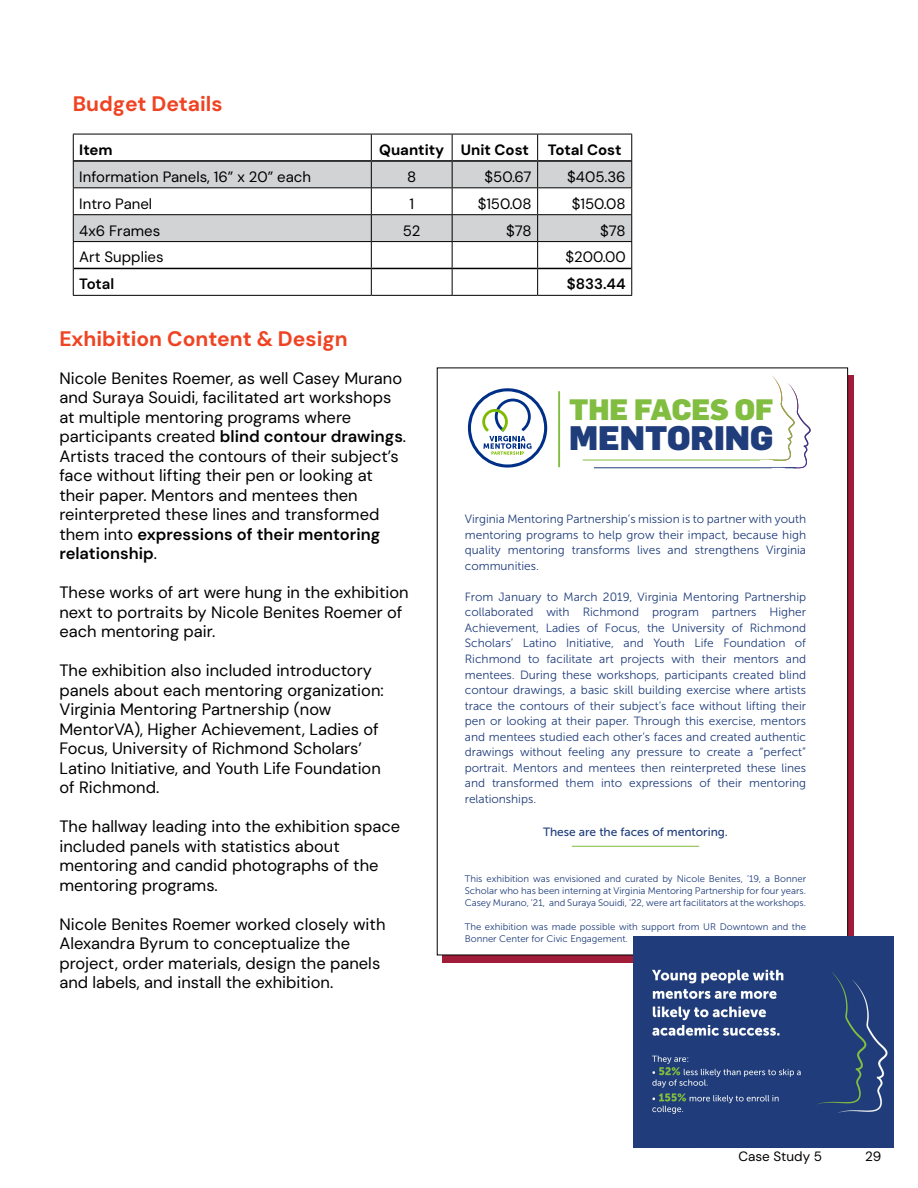
<style>
.page{position:relative;width:918px;height:1188px;background:#fff}
.page>*{position:absolute;margin:0;border:0;box-sizing:border-box;transform-origin:0 0}
.t1{font:900 33.45px "Flama";color:#1f3d7b}
.t2{font:900 28.95px "Flama";color:#81bd41}
.t3{font:700 21px "DM Sans 18 pt";color:#ef4423}
.t4{font:16.5px/19.5px "DM Sans 18 pt";color:#000}
.t5{font:15px "DM Sans 18 pt";color:#000}
.t6{font:700 15px "DM Sans 18 pt";color:#000}
.t7{font:600 15px "DM Sans 18 pt";color:#000}
.t8{font:13.5px "DM Sans 18 pt";color:#000}
.t9{font:12px/15.5px "Museo Sans 300";color:#1f3d7b;text-align:justify}
.t10{font:12px "Museo Sans 500";color:#1f3d7b}
.t11{font:9.6px/12.1px "Museo Sans 300";color:#1f3d7b;text-align:justify}
.s1{font-weight:600}
</style>
<div class="page">
<div style="left:72px;top:134px;width:562px;height:163px;background:#fff;border:2px solid #fff"></div>
<svg style="left:443px;top:375px;width:411px;height:588px;background:#9b1b36"></svg>
<svg style="left:74px;top:162px;width:557px;height:79px;fill:#d1d3d4"></svg>
<hr style="left:73px;top:134px;width:298px;height:1px;background:#000">
<hr style="left:371px;top:134px;width:81px;height:1px;background:#000">
<hr style="left:452px;top:134px;width:86px;height:1px;background:#000">
<hr style="left:538px;top:134px;width:94px;height:1px;background:#000">
<hr style="left:73px;top:187px;width:298px;height:1px;background:#000">
<hr style="left:371px;top:187px;width:81px;height:1px;background:#000">
<hr style="left:452px;top:187px;width:86px;height:1px;background:#000">
<hr style="left:538px;top:187px;width:94px;height:1px;background:#000">
<hr style="left:73px;top:214px;width:298px;height:1px;background:#000">
<hr style="left:371px;top:214px;width:81px;height:1px;background:#000">
<hr style="left:452px;top:214px;width:86px;height:1px;background:#000">
<hr style="left:538px;top:214px;width:94px;height:1px;background:#000">
<hr style="left:73px;top:241px;width:298px;height:1px;background:#000">
<hr style="left:371px;top:241px;width:81px;height:1px;background:#000">
<hr style="left:452px;top:241px;width:86px;height:1px;background:#000">
<hr style="left:538px;top:241px;width:94px;height:1px;background:#000">
<svg style="left:73px;top:134px;width:1px;height:161px"></svg>
<svg style="left:371px;top:134px;width:1px;height:161px"></svg>
<svg style="left:452px;top:134px;width:1px;height:161px"></svg>
<svg style="left:537px;top:134px;width:1px;height:161px"></svg>
<svg style="left:631px;top:134px;width:1px;height:161px"></svg>
<hr style="left:73px;top:295px;width:298px;height:1px;background:#000">
<hr style="left:371px;top:295px;width:81px;height:1px;background:#000">
<hr style="left:452px;top:295px;width:86px;height:1px;background:#000">
<hr style="left:538px;top:295px;width:94px;height:1px;background:#000">
<hr style="left:74px;top:160px;width:297px;height:2px;background:#000">
<hr style="left:371px;top:160px;width:81px;height:2px;background:#000">
<hr style="left:452px;top:160px;width:86px;height:2px;background:#000">
<hr style="left:538px;top:160px;width:93px;height:2px;background:#000">
<hr style="left:74px;top:268px;width:297px;height:1px;background:#000">
<hr style="left:371px;top:268px;width:81px;height:1px;background:#000">
<hr style="left:452px;top:268px;width:86px;height:1px;background:#000">
<hr style="left:538px;top:268px;width:93px;height:1px;background:#000">
<div style="left:437px;top:368px;width:411px;height:587px;background:#fff"></div>
<svg style="left:762px;top:376px;width:49px;height:93px"></svg>
<hr style="left:583px;top:460px;width:202px;height:1px;background:#81bd41">
<hr style="left:594px;top:467px;width:202px;height:1px;background:#1f3d7b">
<hr style="left:760px;top:460px;width:12px;height:4px;background:#fff">
<hr style="left:772px;top:468px;width:13px;height:4px;background:#fff">
<svg style="left:468px;top:388px;width:79px;height:80px"></svg>
<div style="left:471px;top:391px;width:73px;height:73px;background:#fff;border-radius:50%"></div>
<svg style="left:482px;top:399px;width:50px;height:56px"></svg>
<hr style="left:558px;top:391px;width:2px;height:76px;background:#81bd41">
<hr style="left:572px;top:846px;width:127px;height:1px;background:#81bd41">
<img style="left:634px;top:937px;width:260px;height:210px">
<p class="t3" style="left:73px;top:91px;width:151px">Budget Details</p>
<p class="t6" style="left:79px;top:140px;width:35px">Item</p>
<p class="t6" style="left:379px;top:140px;width:151px">Quantity Unit Cost</p>
<p class="t6" style="left:548px;top:140px;width:75px">Total Cost</p>
<p class="t5" style="left:79px;top:167px;width:233px">Information Panels, 16” x 20” each</p>
<p class="t5" style="left:407px;top:167px;width:11px">8</p>
<p class="t5" style="left:485px;top:167px;width:49px">$50.67</p>
<p class="t5" style="left:567px;top:167px;width:60px">$405.36</p>
<p class="t5" style="left:79px;top:194px;width:75px">Intro Panel</p>
<p class="t5" style="left:409px;top:194px;width:6px">1</p>
<p class="t5" style="left:478px;top:194px;width:55px">$150.08</p>
<p class="t5" style="left:572px;top:194px;width:55px">$150.08</p>
<p class="t5" style="left:79px;top:221px;width:83px">4x6 Frames</p>
<p class="t5" style="left:403px;top:221px;width:19px">52</p>
<p class="t5" style="left:506px;top:221px;width:27px">$78</p>
<p class="t5" style="left:600px;top:221px;width:27px">$78</p>
<p class="t5" style="left:79px;top:248px;width:86px">Art Supplies</p>
<p class="t5" style="left:566px;top:248px;width:62px">$200.00</p>
<p class="t7" style="left:79px;top:275px;width:36px">Total</p>
<p class="t7" style="left:567px;top:275px;width:60px">$833.44</p>
<p class="t3" style="left:59px;top:325px;width:290px">Exhibition Content &amp; Design</p>
<p class="t4" style="left:59px;top:368px;width:348px">Nicole Benites Roemer, as well Casey Murano and Suraya Souidi, facilitated art workshops at multiple mentoring programs where participants created <span class="s1">blind contour drawings</span>.<br>Artists traced the contours of their subject’s face without lifting their pen or looking at their paper. Mentors and mentees then reinterpreted these lines and transformed them into <span class="s1">expressions of their mentoring relationship</span>.</p>
<p class="t4" style="left:59px;top:583px;width:351px">These works of art were hung in the exhibition next to portraits by Nicole Benites Roemer of each mentoring pair.</p>
<p class="t4" style="left:59px;top:661px;width:326px">The exhibition also included introductory panels about each mentoring organization:<br>Virginia Mentoring Partnership (now MentorVA), Higher Achievement, Ladies of Focus, University of Richmond Scholars’ Latino Initiative, and Youth Life Foundation of Richmond.</p>
<p class="t4" style="left:59px;top:817px;width:342px">The hallway leading into the exhibition space included panels with statistics about mentoring and candid photographs of the mentoring programs.</p>
<p class="t4" style="left:59px;top:914px;width:328px">Nicole Benites Roemer worked closely with Alexandra Byrum to conceptualize the project, order materials, design the panels and labels, and install the exhibition.</p>
<h2 class="t2" style="left:569px;top:389px;width:206px">THE FACES OF</h2>
<h1 class="t1" style="left:569px;top:413px;width:205px">MENTORING</h1>
<p class="t9" style="left:465px;top:512px;width:343px">Virginia Mentoring Partnership’s mission is to partner with youth mentoring programs to help grow their impact, because high quality mentoring transforms lives and strengthens Virginia communities.</p>
<p class="t9" style="left:465px;top:589px;width:343px">From January to March 2019, Virginia Mentoring Partnership collaborated with Richmond program partners Higher Achievement, Ladies of Focus, the University of Richmond Scholars’ Latino Initiative, and Youth Life Foundation of Richmond to facilitate art projects with their mentors and mentees. During these workshops, participants created blind contour drawings, a basic skill building exercise where artists trace the contours of their subject’s face without lifting their pen or looking at their paper. Through this exercise, mentors and mentees studied each other’s faces and created authentic drawings without feeling any pressure to create a “perfect” portrait. Mentors and mentees then reinterpreted these lines and transformed them into expressions of their mentoring relationships.</p>
<p class="t10" style="left:543px;top:825px;width:186px">These are the faces of mentoring.</p>
<p class="t11" style="left:465px;top:872px;width:343px">This exhibition was envisioned and curated by Nicole Benites, ’19, a Bonner Scholar who has been interning at Virginia Mentoring Partnership for four years.<br>Casey Murano, ’21, and Suraya Souidi, ’22, were art facilitators at the workshops.</p>
<p class="t11" style="left:465px;top:921px;width:343px">The exhibition was made possible with support from UR Downtown and the<br>Bonner Center for Civic Engagement.</p>
<p class="t8" style="left:738px;top:1148px;width:85px">Case Study 5</p>
<p class="t8" style="left:865px;top:1148px;width:18px">29</p>
</div>
